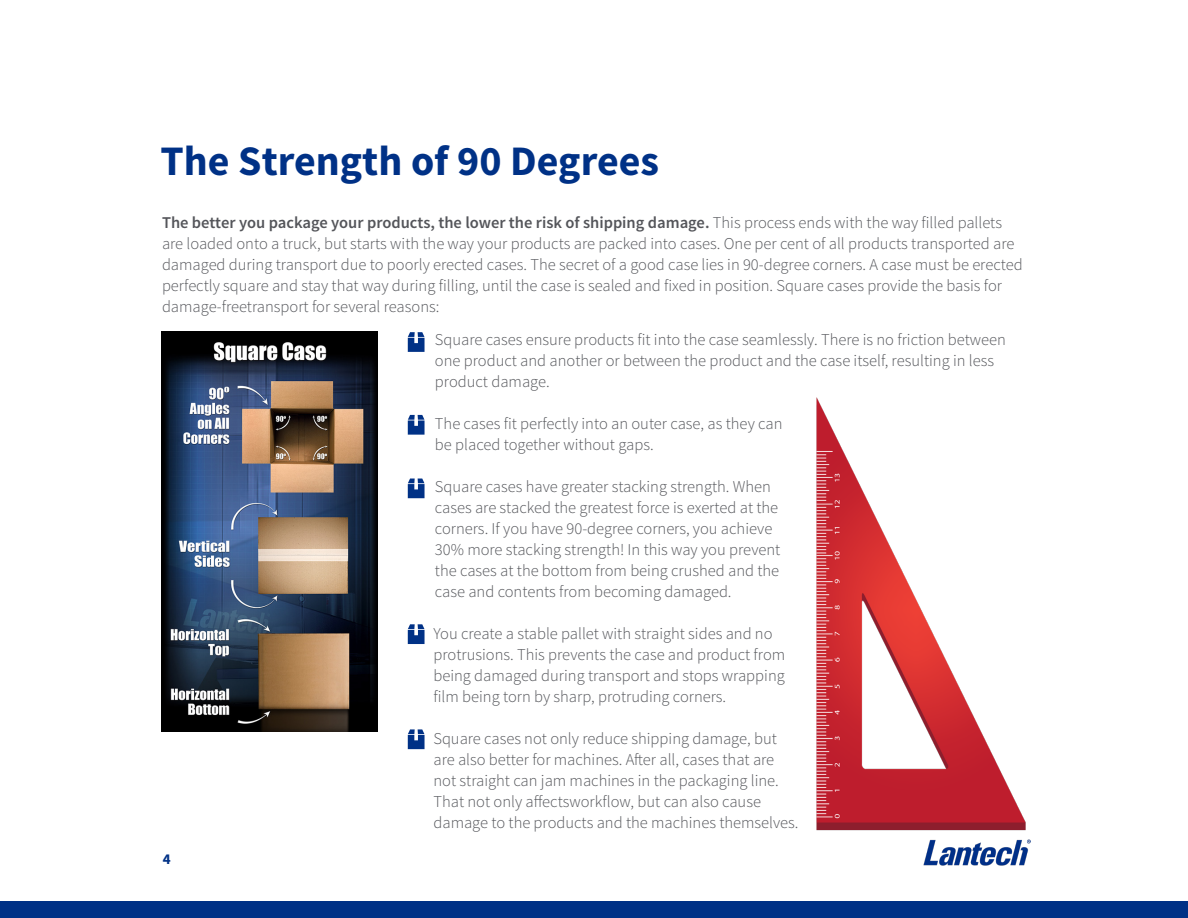
<style>
.page{position:relative;width:1188px;height:918px;background:#fff}
.page>*{position:absolute;margin:0;border:0;box-sizing:border-box;transform-origin:0 0}
.t1{font:700 42px "Source Sans Pro";color:#003186}
.t2{font:300 16.5px/21px "Source Sans Pro";color:#54555a}
.t3{font:700 15px "Source Sans Pro";color:#003186}
.s1{font-weight:600}
</style>
<div class="page">
<svg style="left:408px;top:332px;width:17px;height:20px"></svg>
<svg style="left:408px;top:415px;width:17px;height:20px"></svg>
<svg style="left:408px;top:479px;width:17px;height:19px"></svg>
<svg style="left:408px;top:624px;width:17px;height:20px"></svg>
<svg style="left:408px;top:729px;width:17px;height:20px"></svg>
<img style="left:162px;top:332px;width:216px;height:399px">
<img style="left:923px;top:858px;width:103px;height:7px">
<div style="left:0;top:902px;width:1188px;height:16px;background:#003186"></div>
<img style="left:816px;top:397px;width:215px;height:461px">
<p class="t1" style="left:160px;top:134px;width:500px">The Strength of 90 Degrees</p>
<p class="t2" style="left:162px;top:212px;width:862px"><span class="s1">The better you package your products, the lower the risk of shipping damage.</span> This process ends with the way filled pallets are loaded onto a truck, but starts with the way your products are packed into cases. One per cent of all products transported are damaged during transport due to poorly erected cases. The secret of a good case lies in 90-degree corners. A case must be erected perfectly square and stay that way during filling, until the case is sealed and fixed in position. Square cases provide the basis for damage-freetransport for several reasons:</p>
<p class="t3" style="left:163px;top:850px;width:9px">4</p>
<p class="t2" style="left:435px;top:329px;width:572px">Square cases ensure products fit into the case seamlessly. There is no friction between one product and another or between the product and the case itself, resulting in less product damage.</p>
<p class="t2" style="left:435px;top:413px;width:349px">The cases fit perfectly into an outer case, as they can be placed together without gaps.</p>
<p class="t2" style="left:435px;top:476px;width:347px">Square cases have greater stacking strength. When cases are stacked the greatest force is exerted at the corners. If you have 90-degree corners, you achieve 30% more stacking strength! In this way you prevent the cases at the bottom from being crushed and the case and contents from becoming damaged.</p>
<p class="t2" style="left:433px;top:623px;width:353px">You create a stable pallet with straight sides and no protrusions. This prevents the case and product from being damaged during transport and stops wrapping film being torn by sharp, protruding corners.</p>
<p class="t2" style="left:433px;top:728px;width:367px">Square cases not only reduce shipping damage, but are also better for machines. After all, cases that are not straight can jam machines in the packaging line.<br>That not only affectsworkflow, but can also cause damage to the products and the machines themselves.</p>
</div>
